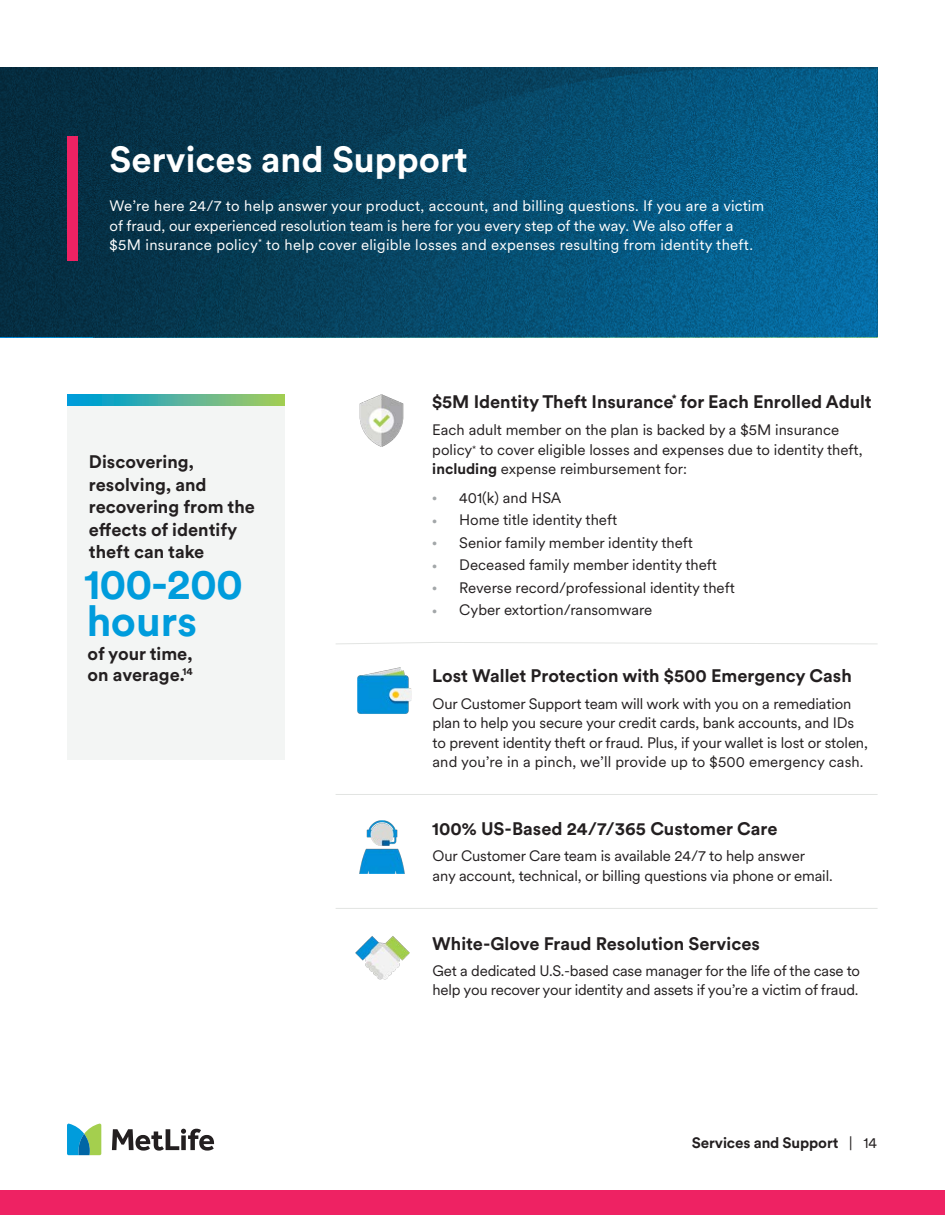
<style>
.page{position:relative;width:945px;height:1215px;background:#fff}
.page>*{position:absolute;margin:0;border:0;box-sizing:border-box;transform-origin:0 0}
.t1{font:700 42.6px "Met Life Circular";letter-spacing:-.02em;color:#009cdc}
.t2{font:700 36px "Met Life Circular";color:#fff}
.t3{font:700 18px/22.5px "Met Life Circular";color:#231f20}
.t4{font:15px/19.5px "Met Life Circular";letter-spacing:-.01em;color:#231f20}
.t5{font:15px/19.5px "Met Life Circular";letter-spacing:.02em;color:#fff}
.t6{font:700 15px "Met Life Circular";letter-spacing:-.01em;color:#231f20}
.s1{font-weight:700}
.s2{font-size:9px;color:#a3a7a9}
.s3{font-weight:400}
</style>
<div class="page">
<img style="left:0;top:68px;width:878px;height:270px">
<div style="left:68px;top:405px;width:217px;height:355px;background:#f3f5f4"></div>
<div style="left:0;top:1191px;width:945px;height:24px;background:#ee2263"></div>
<svg style="left:336px;top:643px;width:542px;height:2px"></svg>
<hr style="left:336px;top:794px;width:542px;height:1px;background:#e2e4e2">
<svg style="left:112px;top:1129px;width:102px;height:22px"></svg>
<svg style="left:67px;top:1123px;width:34px;height:32px"></svg>
<hr style="left:336px;top:908px;width:542px;height:1px;background:#e2e4e2">
<svg style="left:67px;top:395px;width:218px;height:10px"></svg>
<img style="left:357px;top:667px;width:54px;height:47px">
<img style="left:359px;top:395px;width:45px;height:52px">
<img style="left:359px;top:820px;width:46px;height:53px">
<img style="left:356px;top:936px;width:54px;height:44px">
<div style="left:68px;top:136px;width:10px;height:124px;background:#ee2263"></div>
<p class="t2" style="left:110px;top:135px;width:360px">Services and Support</p>
<p class="t5" style="left:110px;top:196px;width:656px">We’re here 24/7 to help answer your product, account, and billing questions. If you are a victim of fraud, our experienced resolution team is here for you every step of the way. We also offer a $5M insurance policy<sup>*</sup> to help cover eligible losses and expenses resulting from identity theft.</p>
<p class="t3" style="left:89px;top:450px;width:168px">Discovering, resolving, and recovering from the effects of identify theft can take</p>
<p class="t1" style="left:84px;top:555px;width:160px">100-200</p>
<p class="t1" style="left:87px;top:592px;width:112px">hours</p>
<p class="t3" style="left:88px;top:642px;width:107px;line-height:21px">of your time, on average.<sup>14</sup></p>
<p class="t3" style="left:432px;top:390px;width:441px">$5M Identity Theft Insurance<sup>*</sup> for Each Enrolled Adult</p>
<p class="t4" style="left:432px;top:420px;width:432px">Each adult member on the plan is backed by a $5M insurance policy<sup>*</sup> to cover eligible losses and expenses due to identity theft, <span class="s1">including</span> expense reimbursement for:</p>
<p class="t4" style="left:432px;top:487px;width:131px"><span class="s2">•</span> 401(k) and HSA</p>
<p class="t4" style="left:432px;top:510px;width:186px"><span class="s2">•</span> Home title identity theft</p>
<p class="t4" style="left:432px;top:532px;width:262px"><span class="s2">•</span> Senior family member identity theft</p>
<p class="t4" style="left:432px;top:555px;width:286px"><span class="s2">•</span> Deceased family member identity theft</p>
<p class="t4" style="left:432px;top:577px;width:304px"><span class="s2">•</span> Reverse record/professional identity theft</p>
<p class="t4" style="left:432px;top:600px;width:222px"><span class="s2">•</span> Cyber extortion/ransomware</p>
<p class="t3" style="left:432px;top:664px;width:421px">Lost Wallet Protection with $500 Emergency Cash</p>
<p class="t4" style="left:432px;top:693px;width:437px">Our Customer Support team will work with you on a remediation plan to help you secure your credit cards, bank accounts, and IDs to prevent identity theft or fraud. Plus, if your wallet is lost or stolen, and you’re in a pinch, we’ll provide up to $500 emergency cash.</p>
<p class="t3" style="left:432px;top:817px;width:347px">100% US-Based 24/7/365 Customer Care</p>
<p class="t4" style="left:433px;top:846px;width:402px">Our Customer Care team is available 24/7 to help answer<br>any account, technical, or billing questions via phone or email.</p>
<p class="t3" style="left:432px;top:931px;width:329px">White-Glove Fraud Resolution Services</p>
<p class="t4" style="left:433px;top:960px;width:429px">Get a dedicated U.S.-based case manager for the life of the case to help you recover your identity and assets if you’re a victim of fraud.</p>
<p class="t6" style="left:692px;top:1132px;width:187px">Services and Support <span class="s3">| 14</span></p>
</div>
